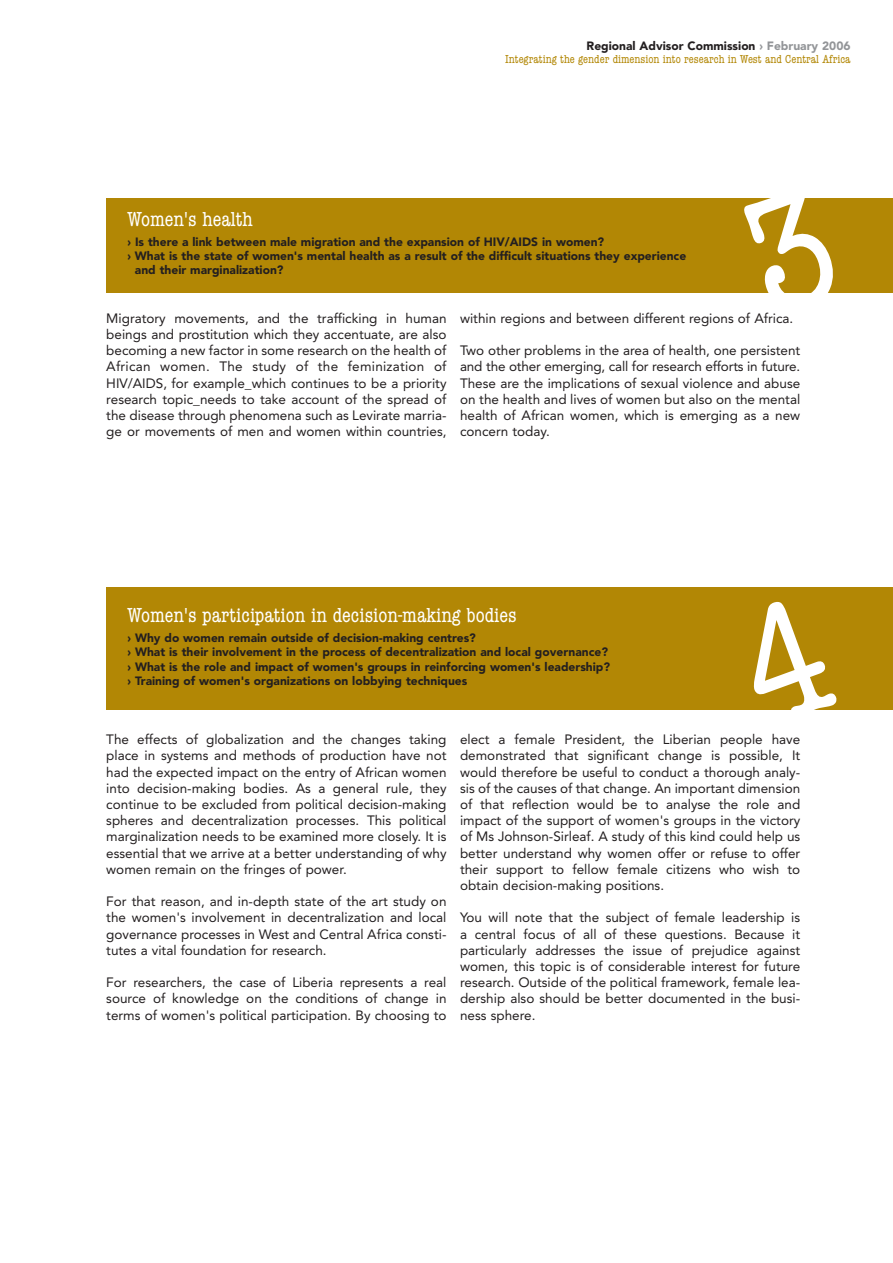
<style>
.page{position:relative;width:893px;height:1263px;background:#fff}
.page>*{position:absolute;margin:0;border:0;box-sizing:border-box;transform-origin:0 0}
.t1{font:condensed 21px "American Typewriter";color:#fff}
.t2{font:13.5px/16.2px "Avenir";color:#231f20;text-align:justify}
.t3{font:900 12px/14.4px "Avenir";color:#231f20}
.t4{font:condensed 12px "American Typewriter";color:#b28705}
.s1{color:#939598}
</style>
<div class="page">
<div style="left:106px;top:198px;width:787px;height:95px;background:#b28705"></div>
<div style="left:106px;top:588px;width:787px;height:122px;background:#b28705"></div>
<p class="t3" style="left:587px;top:40px;width:265px">Regional Advisor Commission <span class="s1">› February 2006</span></p>
<p class="t4" style="left:505px;top:55px;width:347px">Integrating the gender dimension into research in West and Central Africa</p>
<h1 class="t1" style="left:128px;top:212px;width:127px">Women's health</h1>
<p class="t3" style="left:128px;top:235px;width:478px">› Is there a link between male migration and the expansion of HIV/AIDS in women?</p>
<p class="t3" style="left:128px;top:250px;width:560px">› What is the state of women's mental health as a result of the difficult situations they experience</p>
<p class="t3" style="left:135px;top:264px;width:150px">and their marginalization?</p>
<p class="t2" style="left:106px;top:311px;width:342px">Migratory movements, and the trafficking in human beings and prostitution which they accentuate, are also becoming a new factor in some research on the health of African women. The study of the feminization of HIV/AIDS, for example_which continues to be a priority research topic_needs to take account of the spread of the disease through phenomena such as Levirate marria&shy;ge or movements of men and women within countries,</p>
<p class="t2" style="left:460px;top:311px;width:335px">within regions and between different regions of Africa.</p>
<p class="t2" style="left:460px;top:343px;width:342px">Two other problems in the area of health, one persistent and the other emerging, call for research efforts in future.<br>These are the implications of sexual violence and abuse on the health and lives of women but also on the mental health of African women, which is emerging as a new concern today.</p>
<h1 class="t1" style="left:128px;top:608px;width:391px">Women's participation in decision-making bodies</h1>
<p class="t3" style="left:128px;top:631px;width:484px">› Why do women remain outside of decision-making centres?<br>› What is their involvement in the process of decentralization and local governance? › What is the role and impact of women's groups in reinforcing women's leadership? › Training of women's organizations on lobbying techniques</p>
<p class="t2" style="left:106px;top:732px;width:342px">The effects of globalization and the changes taking place in systems and methods of production have not had the expected impact on the entry of African women into decision-making bodies. As a general rule, they continue to be excluded from political decision-making spheres and decentralization processes. This political marginalization needs to be examined more closely. It is essential that we arrive at a better understanding of why women remain on the fringes of power.</p>
<p class="t2" style="left:106px;top:894px;width:342px">For that reason, and in-depth state of the art study on the women's involvement in decentralization and local governance processes in West and Central Africa consti&shy;tutes a vital foundation for research.</p>
<p class="t2" style="left:106px;top:975px;width:342px">For researchers, the case of Liberia represents a real source of knowledge on the conditions of change in terms of women's political participation. By choosing to</p>
<p class="t2" style="left:460px;top:732px;width:342px">elect a female President, the Liberian people have demonstrated that significant change is possible, It would therefore be useful to conduct a thorough analy&shy;sis of the causes of that change. An important dimension of that reflection would be to analyse the role and impact of the support of women's groups in the victory of Ms Johnson-Sirleaf. A study of this kind could help us better understand why women offer or refuse to offer their support to fellow female citizens who wish to obtain decision-making positions.</p>
<p class="t2" style="left:460px;top:911px;width:342px">You will note that the subject of female leadership is a central focus of all of these questions. Because it particularly addresses the issue of prejudice against women, this topic is of considerable interest for future research. Outside of the political framework, female lea&shy;dership also should be better documented in the busi&shy;ness sphere.</p>
</div>
